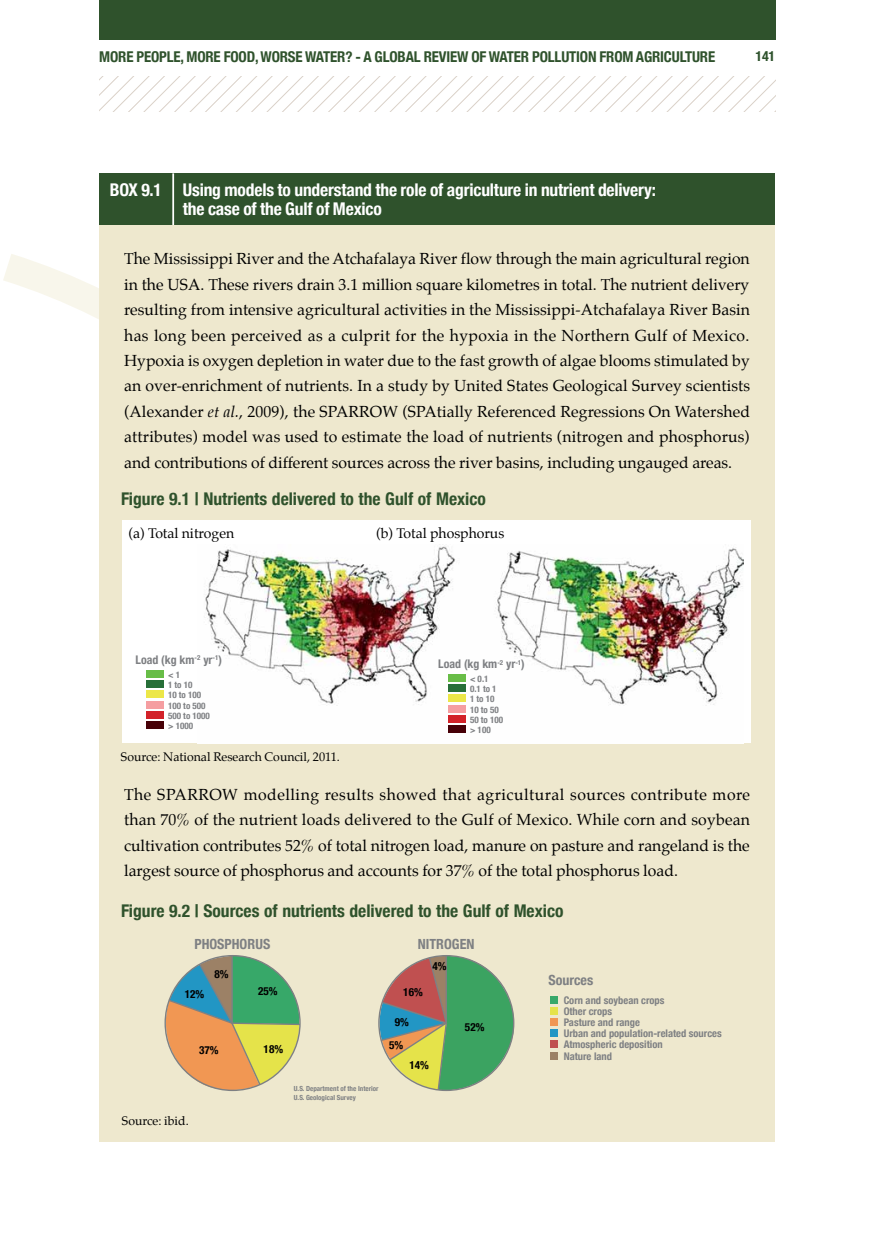
<style>
.page{position:relative;width:874px;height:1241px;background:#fff}
.page>*{position:absolute;margin:0;border:0;box-sizing:border-box;transform-origin:0 0}
.t1{font:700 condensed 17.5px "Helvetica Neue";color:#2f522c}
.t2{font:700 condensed 17.5px/19.2px "Helvetica Neue";letter-spacing:-.01em;color:#fff}
.t3{font:15.75px/25.4px "Palatino";color:#000;text-align:justify}
.t4{font:700 condensed 14.88px "Helvetica Neue";letter-spacing:-.01em;color:#2f522c}
.t5{font:14px "Palatino";color:#000}
.t6{font:700 condensed 14px "Helvetica Neue";color:#7e8083}
.t7{font:700 condensed 14px "Helvetica Neue";color:#2e522c}
.t8{font:12.25px "Palatino";color:#000}
.t9{font:700 condensed 11.9px "Helvetica Neue";color:#7e8083}
.t10{font:700 condensed 11.2px/22.6px "Helvetica Neue";color:#000;text-align:center}
.t11{font:700 condensed 10.5px/11.2px "Helvetica Neue";color:#7e8083}
.t12{font:700 condensed 9.1px/10.3px "Helvetica Neue";color:#7e8083}
.t13{font:700 condensed 7px/9.1px "Helvetica Neue";color:#7e8083}
.s1{font-style:italic}
</style>
<div class="page">
<div style="left:100px;top:0;width:675px;height:39px;background:#2f522c"></div>
<svg style="left:100px;top:77px;width:675px;height:34px"></svg>
<svg style="left:3px;top:254px;width:96px;height:65px"></svg>
<div style="left:99px;top:173px;width:675px;height:53px;background:#2f522c"></div>
<hr style="left:172px;top:173px;width:2px;height:63px;background:#fff">
<div style="left:99px;top:225px;width:675px;height:916px;background:#eee8ce"></div>
<div style="left:122px;top:520px;width:628px;height:223px;background:#fff"></div>
<img style="left:205px;top:544px;width:538px;height:189px">
<div style="left:146px;top:669px;width:18px;height:8px;background:#68bd47"></div>
<div style="left:146px;top:680px;width:18px;height:8px;background:#276f38"></div>
<div style="left:146px;top:690px;width:18px;height:8px;background:#ece748"></div>
<div style="left:146px;top:700px;width:18px;height:8px;background:#f59ea1"></div>
<div style="left:146px;top:711px;width:18px;height:8px;background:#d22229"></div>
<div style="left:146px;top:721px;width:18px;height:8px;background:#470007"></div>
<div style="left:448px;top:673px;width:17px;height:8px;background:#68bd47"></div>
<div style="left:448px;top:684px;width:17px;height:7px;background:#276f38"></div>
<div style="left:448px;top:694px;width:17px;height:8px;background:#ece748"></div>
<div style="left:448px;top:704px;width:17px;height:8px;background:#f59ea1"></div>
<div style="left:448px;top:715px;width:17px;height:7px;background:#d22229"></div>
<div style="left:448px;top:725px;width:17px;height:8px;background:#470007"></div>
<div style="left:550px;top:995px;width:7px;height:8px;background:#37a869"></div>
<div style="left:550px;top:1007px;width:7px;height:7px;background:#e5e34a"></div>
<div style="left:550px;top:1018px;width:7px;height:7px;background:#f19753"></div>
<div style="left:550px;top:1029px;width:7px;height:7px;background:#2296c4"></div>
<div style="left:550px;top:1040px;width:7px;height:7px;background:#c05050"></div>
<div style="left:550px;top:1051px;width:7px;height:8px;background:#9c8166"></div>
<svg style="left:164px;top:955px;width:137px;height:136px"></svg>
<svg style="left:378px;top:955px;width:137px;height:136px"></svg>
<p class="t4" style="left:99px;top:44px;width:617px">More people, more food, worse water? - a global review of water pollution from agriculture</p>
<p class="t7" style="left:755px;top:44px;width:21px">141</p>
<p class="t2" style="left:183px;top:178px;width:474px;text-indent:-73px">BOX 9.1 Using models to understand the role of agriculture in nutrient delivery: the case of the Gulf of Mexico</p>
<p class="t3" style="left:124px;top:246px;width:627px">The Mississippi River and the Atchafalaya River flow through the main agricultural region in the USA. These rivers drain 3.1 million square kilometres in total. The nutrient delivery resulting from intensive agricultural activities in the Mississippi-Atchafalaya River Basin has long been perceived as a culprit for the hypoxia in the Northern Gulf of Mexico.<br>Hypoxia is oxygen depletion in water due to the fast growth of algae blooms stimulated by an over-enrichment of nutrients. In a study by United States Geological Survey scientists (Alexander <span class="s1">et al.</span>, 2009), the SPARROW (SPAtially Referenced Regressions On Watershed attributes) model was used to estimate the load of nutrients (nitrogen and phosphorus) and contributions of different sources across the river basins, including ungauged areas.</p>
<p class="t1" style="left:121px;top:484px;width:366px">Figure 9.1 | Nutrients delivered to the Gulf of Mexico</p>
<p class="t5" style="left:128px;top:522px;width:107px">(a) Total nitrogen</p>
<p class="t5" style="left:376px;top:522px;width:130px">(b) Total phosphorus</p>
<p class="t9" style="left:135px;top:649px;width:88px">Load (kg km<sup>-2</sup> yr<sup>-1</sup>)</p>
<p class="t9" style="left:438px;top:654px;width:88px">Load (kg km<sup>-2</sup> yr<sup>-1</sup>)</p>
<p class="t12" style="left:168px;top:679px;width:43px">1 to 10<br>10 to 100<br>100 to 500<br>500 to 1000 &gt; 1000</p>
<p class="t12" style="left:470px;top:672px;width:35px">&lt; 0.1<br>0.1 to 1<br>1 to 10<br>10 to 50<br>50 to 100 &gt; 100</p>
<p class="t12" style="left:168px;top:668px;width:13px">&lt; 1</p>
<p class="t8" style="left:121px;top:746px;width:220px">Source: National Research Council, 2011.</p>
<p class="t3" style="left:124px;top:781px;width:627px">The SPARROW modelling results showed that agricultural sources contribute more than 70% of the nutrient loads delivered to the Gulf of Mexico. While corn and soybean cultivation contributes 52% of total nitrogen load, manure on pasture and rangeland is the largest source of phosphorus and accounts for 37% of the total phosphorus load.</p>
<p class="t1" style="left:121px;top:895px;width:443px">Figure 9.2 | Sources of nutrients delivered to the Gulf of Mexico</p>
<p class="t6" style="left:194px;top:932px;width:77px">PHOSPHORUS</p>
<p class="t6" style="left:417px;top:932px;width:58px">NITROGEN</p>
<p class="t10" style="left:185px;top:981px;width:21px">12%</p>
<p class="t10" style="left:214px;top:961px;width:16px">8%</p>
<p class="t10" style="left:258px;top:978px;width:21px">25%</p>
<p class="t10" style="left:199px;top:1037px;width:21px">37%</p>
<p class="t10" style="left:263px;top:1036px;width:21px">18%</p>
<p class="t8" style="left:122px;top:1110px;width:68px">Source: ibid.</p>
<p class="t13" style="left:294px;top:1082px;width:86px">U.S. Department of the Interior<br>U.S. Geological Survey</p>
<p class="t10" style="left:432px;top:953px;width:16px">4%</p>
<p class="t10" style="left:403px;top:980px;width:21px">16%</p>
<p class="t10" style="left:389px;top:1009px;width:21px">9%<br>5%</p>
<p class="t10" style="left:409px;top:1052px;width:21px">14%</p>
<p class="t10" style="left:464px;top:1014px;width:21px">52%</p>
<p class="t6" style="left:548px;top:968px;width:46px">Sources</p>
<p class="t11" style="left:563px;top:993px;width:159px">Corn and soybean crops<br>Other crops<br>Pasture and range<br>Urban and population-related sources<br>Atmospheric deposition<br>Nature land</p>
</div>
